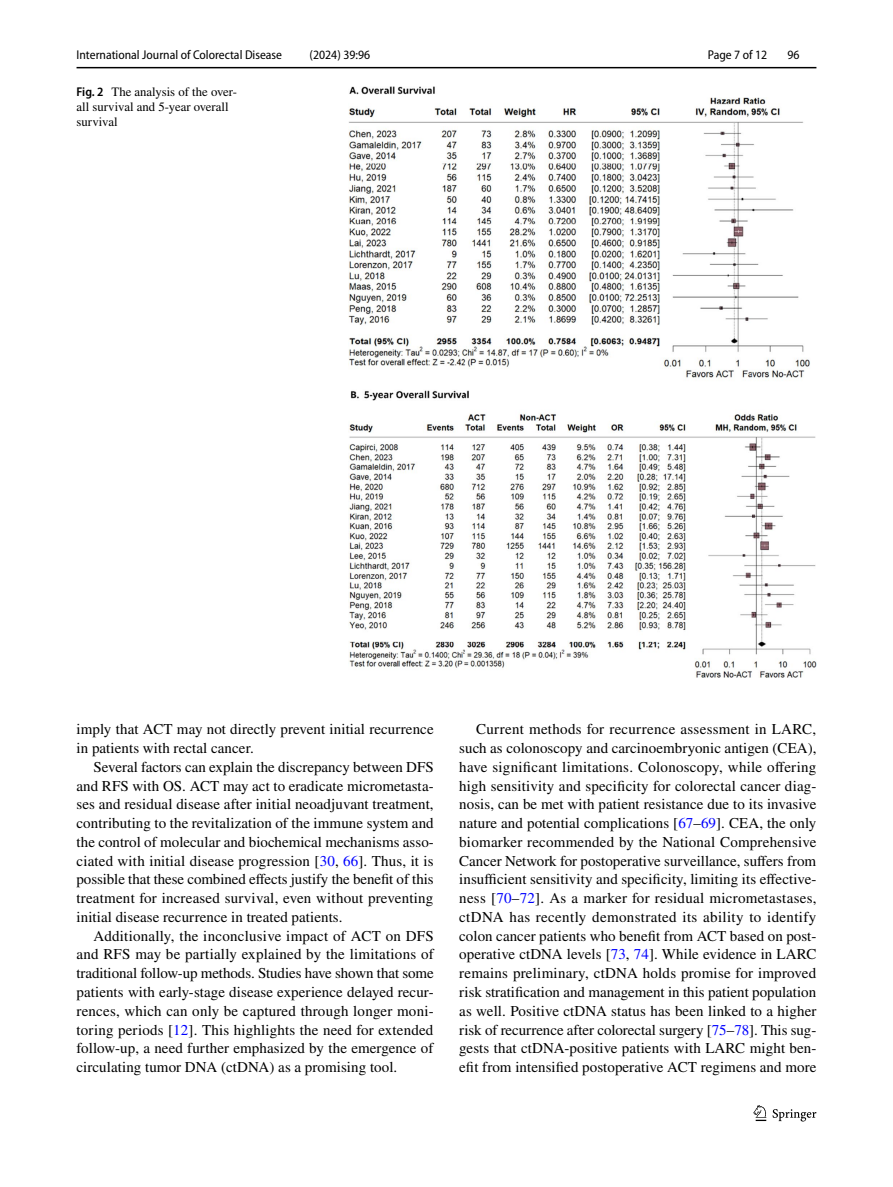
<style>
.page{position:relative;width:893px;height:1187px;background:#fff}
.page>*{position:absolute;margin:0;border:0;box-sizing:border-box;transform-origin:0 0}
.t1{font:15px/18.8px "STIX";letter-spacing:.005em;color:#000;text-align:justify}
.t2{font:semi-condensed 12.75px "Myriad Pro";color:#000}
.t3{font:12.75px/15px "STIX";color:#000}
.s1{font-family:"Myriad Pro";font-weight:600;font-stretch:semi-condensed}
.s2{color:#00f}
</style>
<div class="page">
<hr style="left:77px;top:67px;width:739px;height:1px;background:#000">
<svg style="left:753px;top:1105px;width:13px;height:15px"></svg>
<svg style="left:773px;top:1109px;width:43px;height:12px"></svg>
<img style="left:349px;top:87px;width:467px;height:590px">
<p class="t2" style="left:77px;top:48px;width:207px">International Journal of Colorectal Disease</p>
<p class="t2" style="left:310px;top:48px;width:62px">(2024) 39:96</p>
<p class="t2" style="left:708px;top:48px;width:61px">Page 7 of 12</p>
<p class="t2" style="left:787px;top:48px;width:14px">96</p>
<p class="t3" style="left:77px;top:85px;width:162px"><span class="s1">Fig. 2</span> The analysis of the over&shy;all survival and 5-year overall survival</p>
<p class="t1" style="left:77px;top:721px;width:359px">imply that ACT may not directly prevent initial recurrence in patients with rectal cancer.</p>
<p class="t1" style="left:77px;top:758px;width:359px;text-indent:17px">Several factors can explain the discrepancy between DFS and RFS with OS. ACT may act to eradicate micrometasta&shy;ses and residual disease after initial neoadjuvant treatment, contributing to the revitalization of the immune system and the control of molecular and biochemical mechanisms asso&shy;ciated with initial disease progression [<span class="s2">30</span>, <span class="s2">66</span>]. Thus, it is possible that these combined effects justify the benefit of this treatment for increased survival, even without preventing initial disease recurrence in treated patients.</p>
<p class="t1" style="left:77px;top:927px;width:359px;text-indent:17px">Additionally, the inconclusive impact of ACT on DFS and RFS may be partially explained by the limitations of traditional follow-up methods. Studies have shown that some patients with early-stage disease experience delayed recur&shy;rences, which can only be captured through longer moni&shy;toring periods [<span class="s2">12</span>]. This highlights the need for extended follow-up, a need further emphasized by the emergence of circulating tumor DNA (ctDNA) as a promising tool.</p>
<p class="t1" style="left:459px;top:721px;width:359px;text-indent:17px">Current methods for recurrence assessment in LARC, such as colonoscopy and carcinoembryonic antigen (CEA), have significant limitations. Colonoscopy, while offering high sensitivity and specificity for colorectal cancer diag&shy;nosis, can be met with patient resistance due to its invasive nature and potential complications [<span class="s2">67</span>–<span class="s2">69</span>]. CEA, the only biomarker recommended by the National Comprehensive Cancer Network for postoperative surveillance, suffers from insufficient sensitivity and specificity, limiting its effective&shy;ness [<span class="s2">70</span>–<span class="s2">72</span>]. As a marker for residual micrometastases, ctDNA has recently demonstrated its ability to identify colon cancer patients who benefit from ACT based on post&shy;operative ctDNA levels [<span class="s2">73</span>, <span class="s2">74</span>]. While evidence in LARC remains preliminary, ctDNA holds promise for improved risk stratification and management in this patient population as well. Positive ctDNA status has been linked to a higher risk of recurrence after colorectal surgery [<span class="s2">75</span>–<span class="s2">78</span>]. This sug&shy;gests that ctDNA-positive patients with LARC might ben&shy;efit from intensified postoperative ACT regimens and more</p>
</div>
